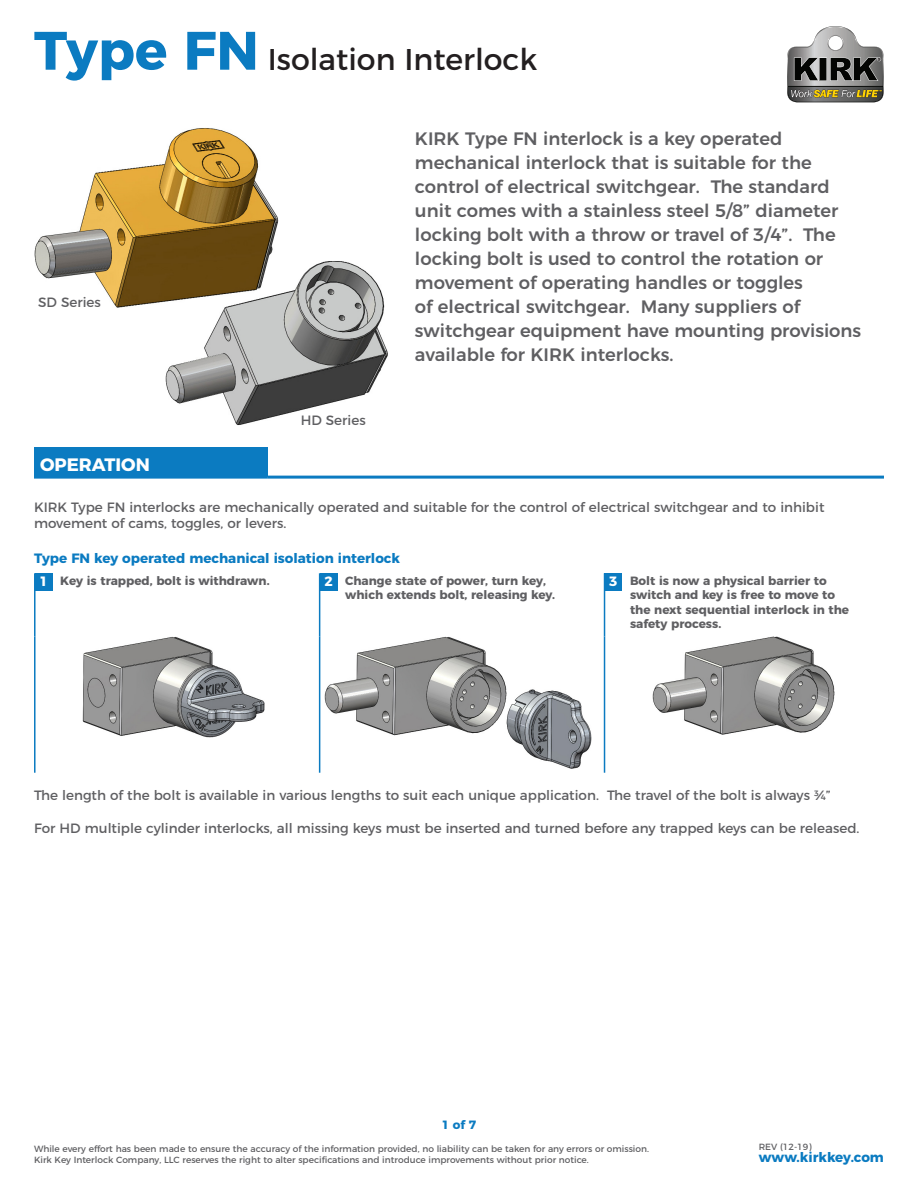
<style>
.page{position:relative;width:918px;height:1188px;background:#fff}
.page>*{position:absolute;margin:0;border:0;box-sizing:border-box;transform-origin:0 0}
.t1{font:30px "Montserrat";color:#231f20}
.Product_Description{font:500 18px/24px "Montserrat";color:#5f5f62}
.Headers{font:700 18px "Montserrat";color:#fff}
.Free_Text{font:13.5px/16.2px "Montserrat";color:#5f5f62}
.Orange_Titles{font:700 13.5px "Montserrat";color:#0b7bc1}
.Square_Numbers{font:700 13.5px "Montserrat";color:#fff}
.Bold_Description{font:700 12px/14.4px "Montserrat";color:#5f5f62}
.t2{font:700 12px "Montserrat";color:#0b7bc1}
.t3{font:9px/10.8px "Montserrat";color:#5f5f62}
.s1{font-weight:700;font-size:54px;color:#0b7bc1}
</style>
<div class="page">
<svg style="left:787px;top:26px;width:97px;height:77px"></svg>
<img style="left:34px;top:128px;width:245px;height:180px">
<img style="left:165px;top:261px;width:223px;height:164px">
<div style="left:34px;top:447px;width:234px;height:30px;background:#0b7bc1"></div>
<hr style="left:34px;top:476px;width:234px;height:3px;background:#0b7bc1">
<hr style="left:268px;top:476px;width:616px;height:3px;background:#0b7bc1">
<hr style="left:34px;top:573px;width:2px;height:64px;background:#0b7bc1">
<hr style="left:319px;top:573px;width:1px;height:64px;background:#0b7bc1">
<hr style="left:604px;top:573px;width:1px;height:64px;background:#0b7bc1">
<hr style="left:34px;top:637px;width:2px;height:136px;background:#0b7bc1">
<hr style="left:319px;top:637px;width:1px;height:136px;background:#0b7bc1">
<hr style="left:604px;top:637px;width:1px;height:136px;background:#0b7bc1">
<div style="left:35px;top:573px;width:17px;height:17px;background:#0b7bc1"></div>
<div style="left:320px;top:573px;width:17px;height:17px;background:#0b7bc1"></div>
<div style="left:605px;top:573px;width:17px;height:17px;background:#0b7bc1"></div>
<img style="left:82px;top:637px;width:182px;height:100px">
<img style="left:325px;top:637px;width:267px;height:131px">
<img style="left:652px;top:637px;width:182px;height:98px">
<h1 class="t1" style="left:34px;top:35px;width:505px"><span class="s1">Type FN</span> Isolation Interlock</h1>
<p class="Free_Text" style="left:38px;top:293px;width:64px">SD Series</p>
<p class="Free_Text" style="left:301px;top:411px;width:66px">HD Series</p>
<p class="Product_Description" style="left:415px;top:125px;width:448px">KIRK Type FN interlock is a key operated mechanical interlock that is suitable for the control of electrical switchgear. The standard unit comes with a stainless steel 5/8” diameter locking bolt with a throw or travel of 3/4”. The locking bolt is used to control the rotation or movement of operating handles or toggles<br>of electrical switchgear. Many suppliers of switchgear equipment have mounting provisions available for KIRK interlocks.</p>
<p class="Headers" style="left:40px;top:450px;width:111px">OPERATION</p>
<p class="Free_Text" style="left:34px;top:498px;width:792px">KIRK Type FN interlocks are mechanically operated and suitable for the control of electrical switchgear and to inhibit movement of cams, toggles, or levers.</p>
<p class="Orange_Titles" style="left:34px;top:547px;width:368px">Type FN key operated mechanical isolation interlock</p>
<p class="Square_Numbers" style="left:39px;top:570px;width:10px">1</p>
<p class="Bold_Description" style="left:60px;top:572px;width:211px">Key is trapped, bolt is withdrawn.</p>
<p class="Square_Numbers" style="left:324px;top:570px;width:10px">2</p>
<p class="Bold_Description" style="left:345px;top:572px;width:212px">Change state of power, turn key, which extends bolt, releasing key.</p>
<p class="Square_Numbers" style="left:609px;top:570px;width:10px">3</p>
<p class="Bold_Description" style="left:630px;top:572px;width:221px">Bolt is now a physical barrier to switch and key is free to move to the next sequential interlock in the safety process.</p>
<p class="Free_Text" style="left:34px;top:786px;width:798px">The length of the bolt is available in various lengths to suit each unique application. The travel of the bolt is always ¾”</p>
<p class="Free_Text" style="left:34px;top:819px;width:827px">For HD multiple cylinder interlocks, all missing keys must be inserted and turned before any trapped keys can be released.</p>
<p class="t2" style="left:442px;top:1115px;width:36px">1 of 7</p>
<p class="t3" style="left:759px;top:1140px;width:54px">REV (12-19)</p>
<p class="t3" style="left:34px;top:1143px;width:617px">While every effort has been made to ensure the accuracy of the information provided, no liability can be taken for any errors or omission.<br>Kirk Key Interlock Company, LLC reserves the right to alter specifications and introduce improvements without prior notice.</p>
<p class="Orange_Titles" style="left:759px;top:1146px;width:127px">www.kirkkey.com</p>
</div>
